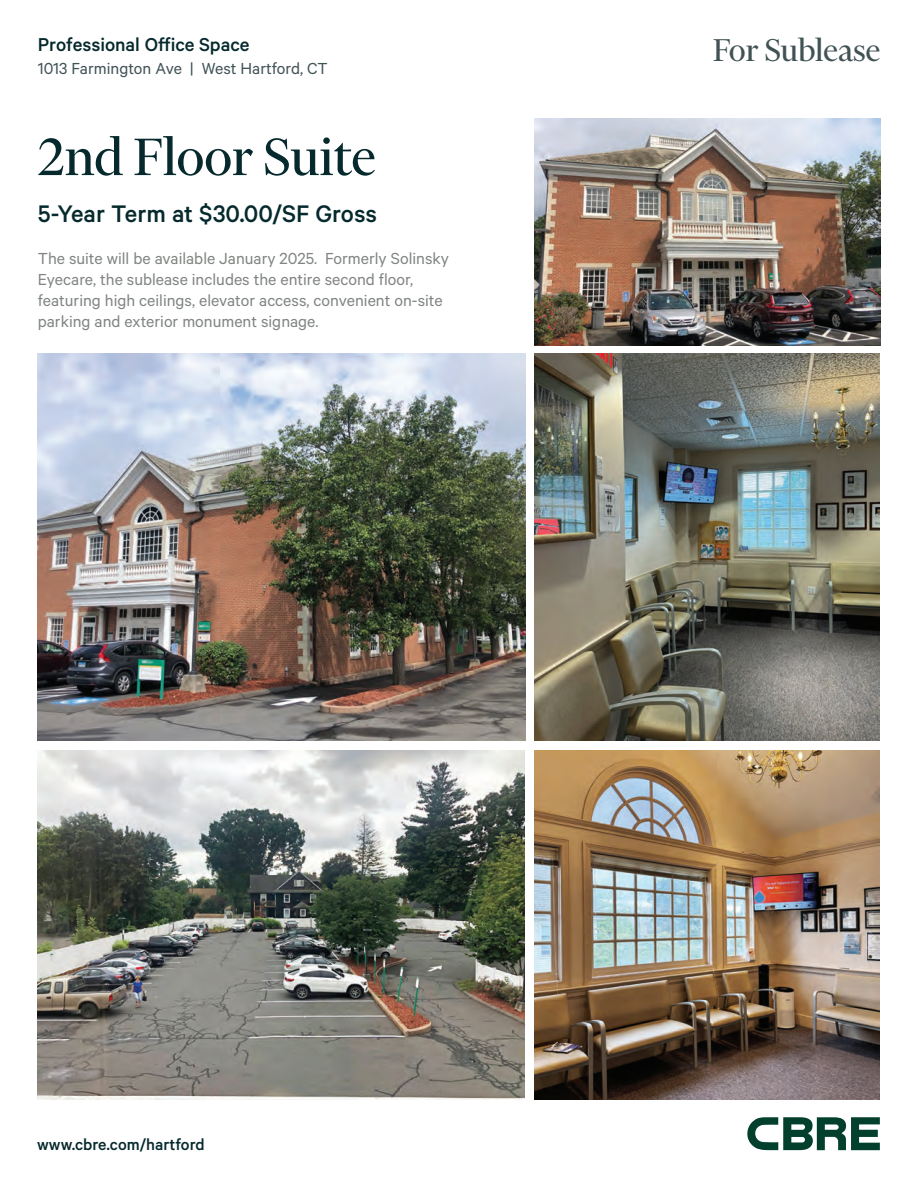
<style>
.page{position:relative;width:918px;height:1188px;background:#fff}
.page>*{position:absolute;margin:0;border:0;box-sizing:border-box;transform-origin:0 0}
.t1{font:60px "Financier Display";color:#05292c}
.t2{font:36px "Financier Display";color:#415255}
.t3{font:500 27px "Calibre";color:#05292c}
.t4{font:500 21px "Calibre";color:#05292c}
.t5{font:18px/21px "Calibre";color:#808581}
.t6{font:18px "Calibre";color:#415255}
.t7{font:500 18px "Calibre";color:#05292c}
</style>
<div class="page">
<svg style="left:747px;top:1117px;width:133px;height:33px"></svg>
<img style="left:535px;top:118px;width:345px;height:227px">
<img style="left:38px;top:354px;width:487px;height:386px">
<img style="left:535px;top:354px;width:345px;height:386px">
<img style="left:37px;top:751px;width:488px;height:348px">
<img style="left:535px;top:751px;width:345px;height:348px">
<p class="t4" style="left:38px;top:33px;width:213px">Professional Office Space</p>
<p class="t6" style="left:38px;top:58px;width:291px">1013 Farmington Ave | West Hartford, CT</p>
<h1 class="t1" style="left:38px;top:126px;width:339px">2nd Floor Suite</h1>
<h3 class="t3" style="left:38px;top:198px;width:341px">5-Year Term at $30.00/SF Gross</h3>
<p class="t5" style="left:38px;top:247px;width:413px">The suite will be available January 2025. Formerly Solinsky Eyecare, the sublease includes the entire second floor, featuring high ceilings, elevator access, convenient on-site parking and exterior monument signage.</p>
<h2 class="t2" style="left:713px;top:32px;width:169px">For Sublease</h2>
<p class="t7" style="left:37px;top:1134px;width:169px">www.cbre.com/hartford</p>
</div>
